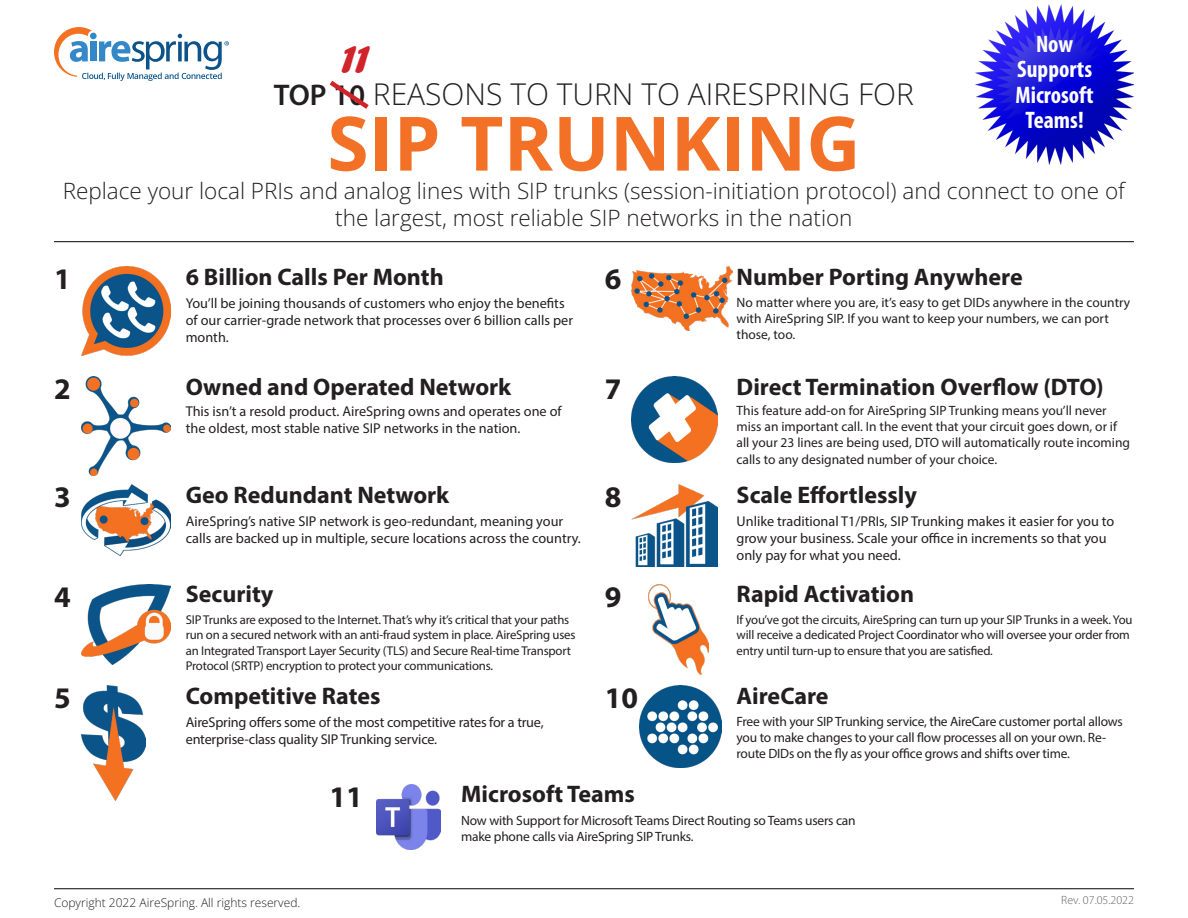
<style>
.page{position:relative;width:1188px;height:918px;background:#fff}
.page>*{position:absolute;margin:0;border:0;box-sizing:border-box;transform-origin:0 0}
.t1{font:700 75px "Open Sans";color:#f37126}
.t2{font:42px "Forte";color:#d1232a}
.t3{font:300 30px "Open Sans";color:#231f20}
.t4{font:700 30px "Myriad Pro";color:#231f20}
.t5{font:700 24px "Myriad Pro";color:#231f20}
.t6{font:700 condensed 24px/25.5px "Myriad Pro";color:#fff;text-align:center}
.t7{font:300 22.5px/27px "Open Sans";color:#231f20;text-align:center}
.t8{font:14.25px/17.1px "Myriad Pro";color:#231f20}
.t9{font:13.5px/16.2px "Myriad Pro";letter-spacing:-.005em;color:#231f20}
.t10{font:12.75px/15.3px "Myriad Pro";letter-spacing:-.015em;color:#231f20}
.t11{font:300 12px "Open Sans";color:#231f20}
.t12{font:300 12px "Myriad Pro";color:#636366}
.s1{font-family:"Myriad Pro";font-weight:600}
</style>
<div class="page">
<svg style="left:54px;top:27px;width:175px;height:54px"></svg>
<img style="left:81px;top:267px;width:90px;height:88px">
<img style="left:81px;top:377px;width:90px;height:99px">
<img style="left:81px;top:485px;width:90px;height:71px">
<img style="left:81px;top:584px;width:90px;height:81px">
<img style="left:81px;top:686px;width:65px;height:115px">
<img style="left:632px;top:267px;width:101px;height:64px">
<img style="left:632px;top:377px;width:85px;height:85px">
<img style="left:632px;top:485px;width:85px;height:82px">
<img style="left:649px;top:584px;width:59px;height:91px">
<img style="left:640px;top:686px;width:82px;height:82px">
<hr style="left:54px;top:888px;width:1080px;height:1px;background:#231f20">
<hr style="left:54px;top:241px;width:1080px;height:1px;background:#231f20">
<img style="left:975px;top:5px;width:159px;height:160px">
<img style="left:376px;top:784px;width:65px;height:65px">
<svg style="left:329px;top:80px;width:40px;height:29px"></svg>
<p class="t6" style="left:1015px;top:30px;width:80px">Now<br>Supports<br>Microsoft<br>Teams!</p>
<p class="t2" style="left:341px;top:34px;width:31px">11</p>
<p class="t3" style="left:274px;top:73px;width:642px"><span class="s1">TOP 10</span> REASONS TO TURN TO AIRESPRING FOR</p>
<p class="t1" style="left:327px;top:92px;width:535px">SIP TRUNKING</p>
<p class="t7" style="left:63px;top:176px;width:1064px">Replace your local PRIs and analog lines with SIP trunks (session-initiation protocol) and connect to one of the largest, most reliable SIP networks in the nation</p>
<p class="t4" style="left:54px;top:259px;width:18px">1</p>
<p class="t5" style="left:186px;top:261px;width:259px">6 Billion Calls Per Month</p>
<p class="t8" style="left:186px;top:294px;width:389px">You’ll be joining thousands of customers who enjoy the benefits of our carrier-grade network that processes over 6 billion calls per month.</p>
<p class="t4" style="left:54px;top:370px;width:18px">2</p>
<p class="t5" style="left:186px;top:371px;width:327px">Owned and Operated Network</p>
<p class="t8" style="left:186px;top:402px;width:377px">This isn’t a resold product. AireSpring owns and operates one of the oldest, most stable native SIP networks in the nation.</p>
<p class="t4" style="left:605px;top:259px;width:18px">6</p>
<p class="t5" style="left:737px;top:261px;width:288px">Number Porting Anywhere</p>
<p class="t9" style="left:737px;top:294px;width:395px">No matter where you are, it’s easy to get DIDs anywhere in the country with AireSpring SIP. If you want to keep your numbers, we can port those, too.</p>
<p class="t4" style="left:605px;top:370px;width:18px">7</p>
<p class="t5" style="left:737px;top:371px;width:369px">Direct Termination Overflow (DTO)</p>
<p class="t9" style="left:737px;top:402px;width:395px">This feature add-on for AireSpring SIP Trunking means you’ll never miss an important call. In the event that your circuit goes down, or if all your 23 lines are being used, DTO will automatically route incoming calls to any designated number of your choice.</p>
<p class="t4" style="left:605px;top:478px;width:18px">8</p>
<p class="t5" style="left:737px;top:479px;width:182px">Scale Effortlessly</p>
<p class="t8" style="left:737px;top:512px;width:379px">Unlike traditional T1/PRIs, SIP Trunking makes it easier for you to grow your business. Scale your office in increments so that you only pay for what you need.</p>
<p class="t4" style="left:605px;top:577px;width:18px">9</p>
<p class="t5" style="left:737px;top:578px;width:179px">Rapid Activation</p>
<p class="t10" style="left:737px;top:612px;width:397px">If you’ve got the circuits, AireSpring can turn up your SIP Trunks in a week. You will receive a dedicated Project Coordinator who will oversee your order from entry until turn-up to ensure that you are satisfied.</p>
<p class="t4" style="left:605px;top:679px;width:35px">10</p>
<p class="t5" style="left:737px;top:680px;width:94px">AireCare</p>
<p class="t9" style="left:737px;top:713px;width:388px">Free with your SIP Trunking service, the AireCare customer portal allows you to make changes to your call flow processes all on your own. Re&shy;route DIDs on the fly as your office grows and shifts over time.</p>
<p class="t4" style="left:54px;top:478px;width:18px">3</p>
<p class="t5" style="left:186px;top:479px;width:265px">Geo Redundant Network</p>
<p class="t8" style="left:186px;top:512px;width:397px">AireSpring’s native SIP network is geo-redundant, meaning your calls are backed up in multiple, secure locations across the country.</p>
<p class="t4" style="left:54px;top:577px;width:18px">4</p>
<p class="t5" style="left:186px;top:578px;width:89px">Security</p>
<p class="t10" style="left:186px;top:612px;width:391px">SIP Trunks are exposed to the Internet. That’s why it’s critical that your paths run on a secured network with an anti-fraud system in place. AireSpring uses an Integrated Transport Layer Security (TLS) and Secure Real-time Transport Protocol (SRTP) encryption to protect your communications.</p>
<p class="t4" style="left:54px;top:679px;width:18px">5</p>
<p class="t5" style="left:186px;top:680px;width:196px">Competitive Rates</p>
<p class="t8" style="left:186px;top:713px;width:359px">AireSpring offers some of the most competitive rates for a true, enterprise-class quality SIP Trunking service.</p>
<p class="t4" style="left:329px;top:777px;width:35px">11</p>
<p class="t5" style="left:461px;top:778px;width:175px">Microsoft Teams</p>
<p class="t9" style="left:461px;top:812px;width:396px">Now with Support for Microsoft Teams Direct Routing so Teams users can make phone calls via AireSpring SIP Trunks.</p>
<p class="t11" style="left:54px;top:894px;width:248px">Copyright 2022 AireSpring. All rights reserved.</p>
<p class="t12" style="left:1061px;top:894px;width:74px">Rev. 07.05.2022</p>
</div>
